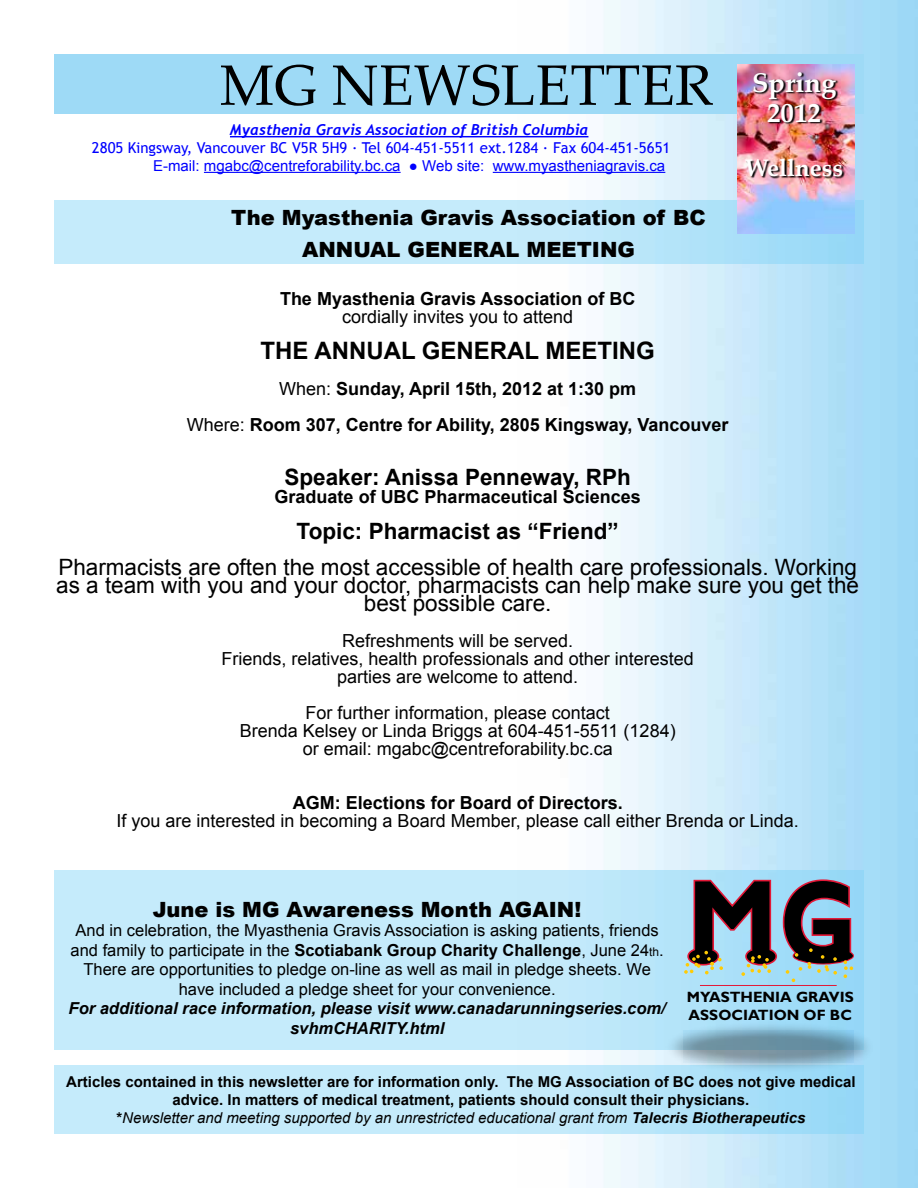
<style>
.page{position:relative;width:918px;height:1188px;background:#fff}
.page>*{position:absolute;margin:0;border:0;box-sizing:border-box;transform-origin:0 0}
.t1{font:57px "Palatino Linotype";color:#000}
.t2{font:700 27px/30px "Palatino Linotype";color:#fff;text-align:center}
.t3{font:700 24px "Arial";color:#000}
.t4{font:700 24px "Palatino Linotype";color:#fff}
.t5{font:22.5px/18px "Arial";color:#000;text-align:center}
.t6{font:700 22.5px "Arial";color:#000}
.t7{font:900 21px/32px "Arial";color:#000;text-align:center}
.t8{font:18px/18px "Arial";color:#000;text-align:center}
.t9{font:700 18px/36px "Arial";color:#000;text-align:center}
.t10{font:16.5px/19.5px "Arial";color:#000;text-align:center}
.t11{font:italic 700 16.5px/19.5px "Arial";color:#000;text-align:center}
.t12{font:700 15px/18px "Arial";color:#000;text-align:center}
.t13{font:15px "Trebuchet MS";color:#00f}
.t14{font:15px "Arial";color:#00f}
.t15{font:italic 700 15px "Trebuchet";color:#00f}
.t16{font:700 15px/18px "Gill Sans";color:#000}
.s1{font-weight:400}
.s2{font-weight:700}
.s3{font-size:12px}
.s4{font-weight:400;font-style:italic}
.s5{font-style:italic}
</style>
<div class="page">
<img style="left:518px;top:0;width:400px;height:1188px">
<div style="left:54px;top:54px;width:810px;height:60px;background:#9edaf6"></div>
<svg style="left:54px;top:1065px;width:810px;height:69px;background:#bce7fa"></svg>
<svg style="left:54px;top:201px;width:810px;height:63px;background:#bee8fa"></svg>
<div style="left:54px;top:870px;width:810px;height:180px;background:linear-gradient(to right,#d0f0fc,#a7dff8)"></div>
<hr style="left:230px;top:136px;width:358px;height:1px;background:#00f">
<hr style="left:204px;top:172px;width:197px;height:1px;background:#00f">
<hr style="left:493px;top:172px;width:172px;height:1px;background:#00f">
<img style="left:660px;top:1017px;width:220px;height:59px">
<img style="left:684px;top:1030px;width:170px;height:32px">
<div style="left:745px;top:947px;width:32px;height:19px;border:3px solid #e31837;border-radius:50%"></div>
<div style="left:793px;top:946px;width:61px;height:19px;border:3px solid #e31837;border-radius:50%"></div>
<div style="left:747px;top:949px;width:28px;height:15px;background:#000;border-radius:50%"></div>
<hr style="left:700px;top:985px;width:137px;height:1px;background:#e31837">
<svg style="left:781px;top:878px;width:72px;height:104px;background:#5f6874"></svg>
<svg style="left:684px;top:877px;width:89px;height:99px;background:#676c74"></svg>
<img style="left:738px;top:64px;width:116px;height:170px">
<img style="left:746px;top:72px;width:99px;height:107px">
<h1 class="t1" style="left:220px;top:45px;width:495px">MG NEWSLETTER</h1>
<p class="t15" style="left:230px;top:120px;width:360px">Myasthenia Gravis Association of British Columbia</p>
<p class="t13" style="left:92px;top:139px;width:580px">2805 Kingsway, Vancouver BC V5R 5H9 ∙ Tel 604-451-5511 ext.1284 ∙ Fax 604-451-5651</p>
<p class="t14" style="left:153px;top:156px;width:514px">E-mail: mgabc@centreforability.bc.ca ● Web site: www.myastheniagravis.ca</p>
<p class="t7" style="left:231px;top:201px;width:476px">The Myasthenia Gravis Association of BC<br>ANNUAL GENERAL MEETING</p>
<h2 class="t2" style="left:752px;top:67px;width:85px">Spring<br>2012</h2>
<h3 class="t4" style="left:745px;top:151px;width:100px">Wellness</h3>
<p class="t9" style="left:280px;top:281px;width:357px">The Myasthenia Gravis Association of BC</p>
<p class="t8" style="left:342px;top:308px;width:233px">cordially invites you to attend</p>
<h3 class="t3" style="left:261px;top:334px;width:396px">THE ANNUAL GENERAL MEETING</h3>
<p class="t9" style="left:187px;top:371px;width:543px"><span class="s1">When:</span> Sunday, April 15th, 2012 at 1:30 pm<br><span class="s1">Where:</span> Room 307, Centre for Ability, 2805 Kingsway, Vancouver</p>
<p class="t6" style="left:285px;top:462px;width:348px">Speaker: Anissa Penneway, RPh</p>
<p class="t9" style="left:275px;top:479px;width:368px">Graduate of UBC Pharmaceutical Sciences</p>
<p class="t6" style="left:297px;top:516px;width:324px">Topic: Pharmacist as “Friend”</p>
<p class="t5" style="left:56px;top:558px;width:804px">Pharmacists are often the most accessible of health care professionals. Working as a team with you and your doctor, pharmacists can help make sure you get the best possible care.</p>
<p class="t8" style="left:222px;top:632px;width:474px">Refreshments will be served.<br>Friends, relatives, health professionals and other interested parties are welcome to attend.</p>
<p class="t8" style="left:240px;top:704px;width:437px">For further information, please contact<br>Brenda Kelsey or Linda Briggs at 604-451-5511 (1284) or email: mgabc@centreforability.bc.ca</p>
<p class="t9" style="left:293px;top:785px;width:332px">AGM: Elections for Board of Directors.</p>
<p class="t8" style="left:117px;top:812px;width:684px">If you are interested in becoming a Board Member, please call either Brenda or Linda.</p>
<p class="t7" style="left:153px;top:893px;width:430px">June is MG Awareness Month AGAIN!</p>
<p class="t10" style="left:71px;top:921px;width:595px">And in celebration, the Myasthenia Gravis Association is asking patients, friends and family to participate in the <span class="s2">Scotiabank Group Charity Challenge</span>, June 24<span class="s3">th</span>.<br>There are opportunities to pledge on-line as well as mail in pledge sheets. We have included a pledge sheet for your convenience.</p>
<p class="t11" style="left:69px;top:999px;width:599px">For additional race information, please visit www.canadarunningseries.com/ svhmCHARITY.html</p>
<p class="t16" style="left:687px;top:988px;width:168px">MYASTHENIA GRAVIS<br>ASSOCIATION OF BC</p>
<p class="t12" style="left:66px;top:1073px;width:791px">Articles contained in this newsletter are for information only. The MG Association of BC does not give medical advice. In matters of medical treatment, patients should consult their physicians.<br>*<span class="s4">Newsletter and meeting supported by an unrestricted educational grant from</span> <span class="s5">Talecris Biotherapeutics</span></p>
</div>
